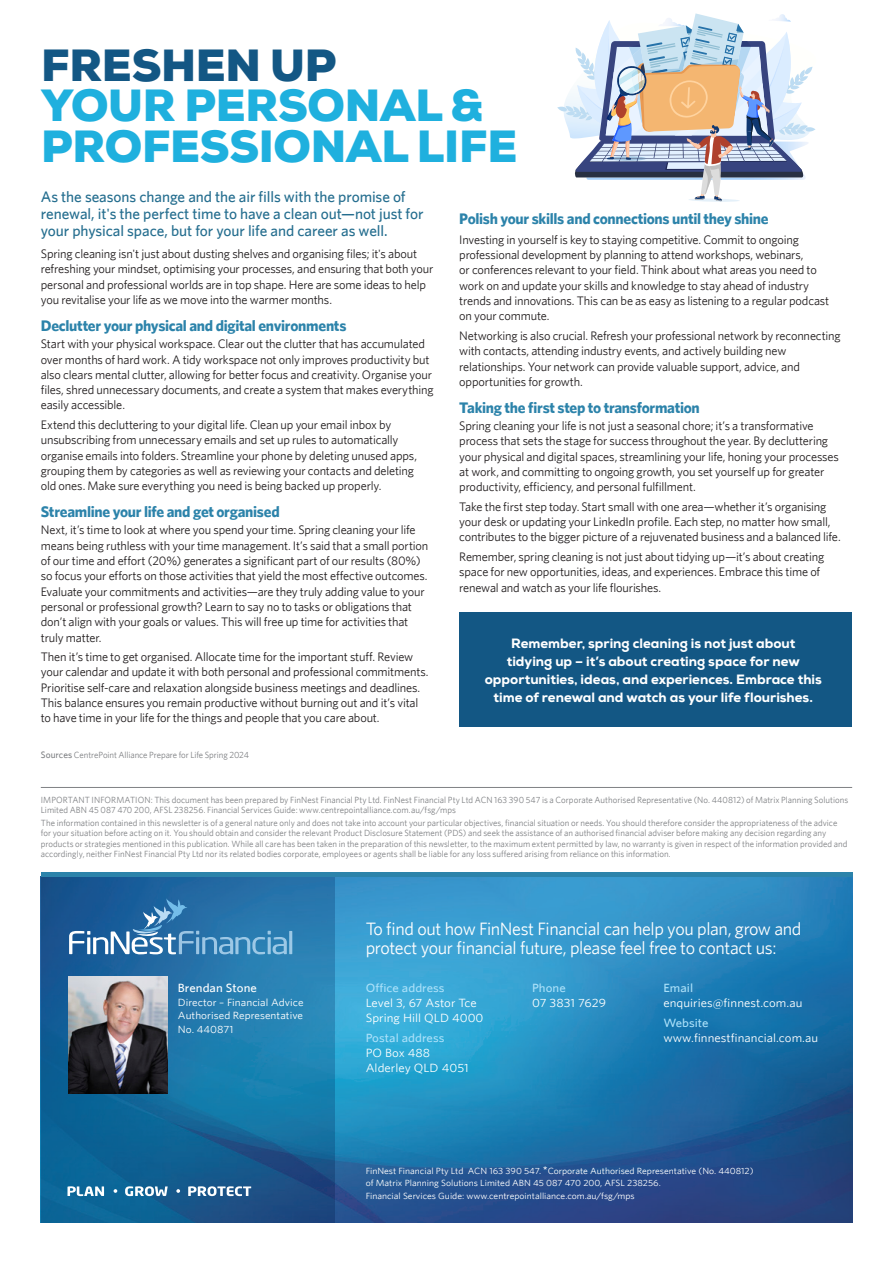
<style>
.page{position:relative;width:893px;height:1263px;background:#fff}
.page>*{position:absolute;margin:0;border:0;box-sizing:border-box;transform-origin:0 0}
.ARTICLE_Heading{font:900 45px/40.5px "Nexa";letter-spacing:-.005em;color:#1fb0de}
.CONTACT_Heading{font:18px/19.5px "Whitney";letter-spacing:-.02em;color:#fff}
.ARTICLE_Intro_Para{font:500 15.3px/17.4px "Whitney";letter-spacing:-.005em;color:#256e8f}
.ARTICLE_Subheading{font:700 15.3px "Whitney";letter-spacing:-.02em;color:#2c83aa}
.ARTICLE_Bodycopy_1mm{font:700 15.3px "Whitney";letter-spacing:-.02em;color:#2c83aa}
.ARTICLE_Bodycopy{font:800 13.5px/18px "Nexa";color:#fff;text-align:center}
.ARTICLE_Bodycopy_1mm-2{font:12.3px/15.3px "Whitney";letter-spacing:-.015em;color:#231f20}
.CONTACT_White{font:12px/15px "Whitney";letter-spacing:.005em;color:#fff;scale:1.07 1}
.CONTACT_Blue{font:500 12px "Whitney";letter-spacing:.005em;color:#aae0f9;scale:1.07 1}
.t1{font:500 12px "Whitney";letter-spacing:.005em;color:#fff;scale:1.07 1}
.t2{font:10.5px/13.5px "Whitney";letter-spacing:.005em;color:#fff;text-align:justify;scale:1.07 1}
.ARTICLE_Note_First{font:9px/10.5px "Whitney";color:#808285}
.CONTACT_Notes{font:9px/12px "Whitney";color:#fff;scale:1.07 1}
.s1{color:#135784}
.s2{font-weight:500;font-size:9.3px}
.s3{font-family:"Arial";font-size:10.5px}
</style>
<div class="page">
<svg style="left:557px;top:13px;width:259px;height:189px"></svg>
<div style="left:460px;top:612px;width:392px;height:115px;background:#135784"></div>
<img style="left:334px;top:877px;width:518px;height:345px">
<svg style="left:41px;top:877px;width:293px;height:345px;background:#1a6b9e"></svg>
<svg style="left:69px;top:898px;width:218px;height:56px;background:#3d7db0"></svg>
<hr style="left:289px;top:931px;width:3px;height:23px;background:#b9dbf3">
<svg style="left:68px;top:1186px;width:36px;height:10px"></svg>
<svg style="left:114px;top:1189px;width:3px;height:4px"></svg>
<svg style="left:125px;top:1186px;width:43px;height:10px"></svg>
<svg style="left:176px;top:1189px;width:4px;height:4px"></svg>
<svg style="left:188px;top:1186px;width:63px;height:10px"></svg>
<img style="left:68px;top:977px;width:100px;height:116px">
<div style="left:41px;top:872px;width:811px;height:5px;background:#2c83aa"></div>
<hr style="left:41px;top:787px;width:811px;height:1px;background:#808285">
<p class="ARTICLE_Heading" style="left:41px;top:45px;width:478px"><span class="s1">FRESHEN UP<br></span>YOUR PERSONAL &amp;<br>PROFESSIONAL LIFE</p>
<p class="ARTICLE_Intro_Para" style="left:41px;top:187px;width:384px">As the seasons change and the air fills with the promise of renewal, it's the perfect time to have a clean out—not just for your physical space, but for your life and career as well.</p>
<p class="ARTICLE_Bodycopy_1mm-2" style="left:41px;top:246px;width:394px">Spring cleaning isn't just about dusting shelves and organising files; it's about refreshing your mindset, optimising your processes, and ensuring that both your personal and professional worlds are in top shape. Here are some ideas to help you revitalise your life as we move into the warmer months.</p>
<p class="ARTICLE_Subheading" style="left:41px;top:316px;width:307px">Declutter your physical and digital environments</p>
<p class="ARTICLE_Bodycopy_1mm-2" style="left:41px;top:336px;width:394px">Start with your physical workspace. Clear out the clutter that has accumulated over months of hard work. A tidy workspace not only improves productivity but also clears mental clutter, allowing for better focus and creativity. Organise your files, shred unnecessary documents, and create a system that makes everything easily accessible.</p>
<p class="ARTICLE_Bodycopy_1mm-2" style="left:41px;top:417px;width:378px">Extend this decluttering to your digital life. Clean up your email inbox by unsubscribing from unnecessary emails and set up rules to automatically organise emails into folders. Streamline your phone by deleting unused apps, grouping them by categories as well as reviewing your contacts and deleting old ones. Make sure everything you need is being backed up properly.</p>
<p class="ARTICLE_Subheading" style="left:41px;top:502px;width:240px">Streamline your life and get organised</p>
<p class="ARTICLE_Bodycopy_1mm-2" style="left:41px;top:522px;width:389px">Next, it’s time to look at where you spend your time. Spring cleaning your life means being ruthless with your time management. It’s said that a small portion of our time and effort (20%) generates a significant part of our results (80%) so focus your efforts on those activities that yield the most effective outcomes.<br>Evaluate your commitments and activities—are they truly adding value to your personal or professional growth? Learn to say no to tasks or obligations that don’t align with your goals or values. This will free up time for activities that truly matter.</p>
<p class="ARTICLE_Bodycopy_1mm-2" style="left:41px;top:649px;width:389px">Then it’s time to get organised. Allocate time for the important stuff. Review your calendar and update it with both personal and professional commitments.<br>Prioritise self-care and relaxation alongside business meetings and deadlines.<br>This balance ensures you remain productive without burning out and it’s vital to have time in your life for the things and people that you care about.</p>
<p class="ARTICLE_Bodycopy_1mm" style="left:459px;top:210px;width:311px">Polish your skills and connections until they shine</p>
<p class="ARTICLE_Bodycopy_1mm-2" style="left:459px;top:232px;width:371px">Investing in yourself is key to staying competitive. Commit to ongoing professional development by planning to attend workshops, webinars,<br>or conferences relevant to your field. Think about what areas you need to work on and update your skills and knowledge to stay ahead of industry trends and innovations. This can be as easy as listening to a regular podcast on your commute.</p>
<p class="ARTICLE_Bodycopy_1mm-2" style="left:459px;top:328px;width:383px">Networking is also crucial. Refresh your professional network by reconnecting with contacts, attending industry events, and actively building new relationships. Your network can provide valuable support, advice, and opportunities for growth.</p>
<p class="ARTICLE_Subheading" style="left:459px;top:398px;width:242px">Taking the first step to transformation</p>
<p class="ARTICLE_Bodycopy_1mm-2" style="left:459px;top:418px;width:381px">Spring cleaning your life is not just a seasonal chore; it’s a transformative process that sets the stage for success throughout the year. By decluttering your physical and digital spaces, streamlining your life, honing your processes at work, and committing to ongoing growth, you set yourself up for greater productivity, efficiency, and personal fulfillment.</p>
<p class="ARTICLE_Bodycopy_1mm-2" style="left:459px;top:499px;width:383px">Take the first step today. Start small with one area—whether it’s organising your desk or updating your LinkedIn profile. Each step, no matter how small, contributes to the bigger picture of a rejuvenated business and a balanced life.</p>
<p class="ARTICLE_Bodycopy_1mm-2" style="left:459px;top:549px;width:367px">Remember, spring cleaning is not just about tidying up—it’s about creating space for new opportunities, ideas, and experiences. Embrace this time of renewal and watch as your life flourishes.</p>
<p class="ARTICLE_Bodycopy" style="left:485px;top:634px;width:339px">Remember, spring cleaning is not just about<br>tidying up – it’s about creating space for new opportunities, ideas, and experiences. Embrace this time of renewal and watch as your life flourishes.</p>
<p class="ARTICLE_Note_First" style="left:41px;top:750px;width:210px"><span class="s2">Sources</span> CentrePoint Alliance Prepare for Life Spring 2024</p>
<p class="ARTICLE_Note_First" style="left:41px;top:794px;width:809px">IMPORTANT INFORMATION: This document has been prepared by FinNest Financial Pty Ltd. FinNest Financial Pty Ltd ACN 163 390 547 is a Corporate Authorised Representative (No. 440812) of Matrix Planning Solutions<br>Limited ABN 45 087 470 200, AFSL 238256. Financial Services Guide: www.centrepointalliance.com.au/fsg/mps</p>
<p class="ARTICLE_Note_First" style="left:41px;top:817px;width:808px">The information contained in this newsletter is of a general nature only and does not take into account your particular objectives, financial situation or needs. You should therefore consider the appropriateness of the advice for your situation before acting on it. You should obtain and consider the relevant Product Disclosure Statement (PDS) and seek the assistance of an authorised financial adviser before making any decision regarding any products or strategies mentioned in this publication. While all care has been taken in the preparation of this newsletter, to the maximum extent permitted by law, no warranty is given in respect of the information provided and accordingly, neither FinNest Financial Pty Ltd nor its related bodies corporate, employees or agents shall be liable for any loss suffered arising from reliance on this information.</p>
<p class="t1" style="left:178px;top:981px;width:75px">Brendan Stone</p>
<p class="t2" style="left:178px;top:995px;width:119px">Director – Financial Advice Authorised Representative No. 440871</p>
<p class="CONTACT_Heading" style="left:366px;top:918px;width:437px">To find out how FinNest Financial can help you plan, grow and protect your financial future, please feel free to contact us:</p>
<p class="CONTACT_Blue" style="left:366px;top:981px;width:75px">Office address</p>
<p class="CONTACT_White" style="left:366px;top:995px;width:112px">Level 3, 67 Astor Tce<br>Spring Hill QLD 4000</p>
<p class="CONTACT_Blue" style="left:366px;top:1030px;width:75px">Postal address</p>
<p class="CONTACT_White" style="left:366px;top:1045px;width:98px">PO Box 488<br>Alderley QLD 4051</p>
<p class="CONTACT_Blue" style="left:532px;top:981px;width:33px">Phone</p>
<p class="CONTACT_White" style="left:532px;top:995px;width:71px">07 3831 7629</p>
<p class="CONTACT_Blue" style="left:663px;top:981px;width:29px">Email</p>
<p class="CONTACT_White" style="left:663px;top:995px;width:131px">enquiries@finnest.com.au</p>
<p class="CONTACT_Blue" style="left:663px;top:1015px;width:44px">Website</p>
<p class="CONTACT_White" style="left:663px;top:1030px;width:146px">www.finnestfinancial.com.au</p>
<p class="CONTACT_Notes" style="left:366px;top:1164px;width:364px">FinNest Financial Pty Ltd ACN 163 390 547. <span class="s3">*</span>Corporate Authorised Representative (No. 440812) of Matrix Planning Solutions Limited ABN 45 087 470 200, AFSL 238256.</p>
<p class="CONTACT_Notes" style="left:366px;top:1190px;width:253px">Financial Services Guide: www.centrepointalliance.com.au/fsg/mps</p>
</div>
